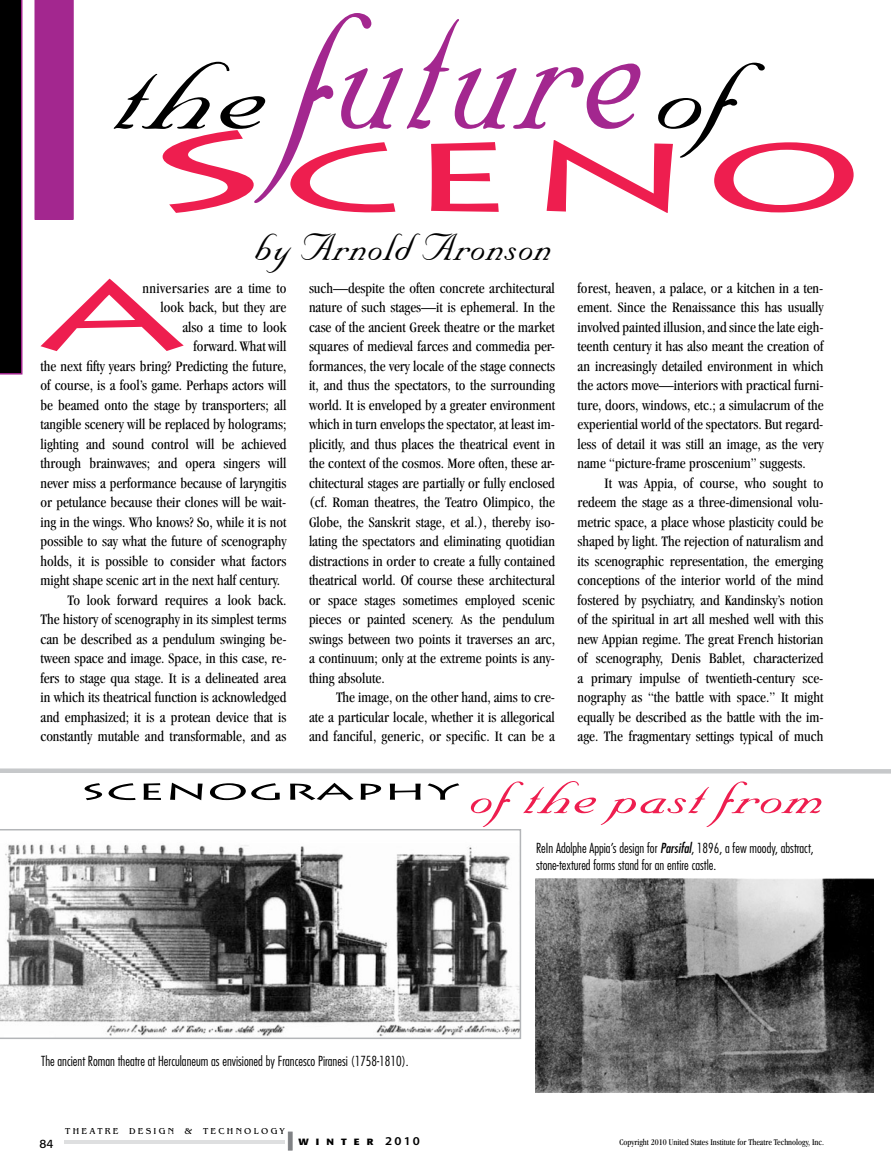
<style>
.page{position:relative;width:891px;height:1175px;background:#fff}
.page>*{position:absolute;margin:0;border:0;box-sizing:border-box;transform-origin:0 0}
.t1{font:225px "Nuptial Script";letter-spacing:.01em;color:#a3278f;scale:.92 1}
.t2{font:112.5px "Lithos Pro";letter-spacing:.025em;color:#ee1e4f;scale:2.33 1}
.t3{font:54px "Nuptial Script";letter-spacing:.01em;color:#ee1e4f;scale:1.33 1}
.t4{font:45px "Nuptial Script";letter-spacing:.02em;color:#000}
.t5{font:condensed 15px/19.5px "Garamond";color:#000;text-align:justify}
.t6{font:condensed 15px "Garamond";letter-spacing:.025em;color:#000}
.t7{font:300 condensed 13.5px/17.2px "Futura";color:#000}
.t8{font:12px "Formata";color:#000}
.t9{font:condensed 9px "Garamond";color:#000}
.t10{font:9px "Benguiat";letter-spacing:.255em;color:#000}
.t11{font:700 9px "Formata";color:#000;scale:1.15 1}
.s1{font-size:112.5px;color:#000}
.s2{font-family:"Myriad Pro";font-weight:600;font-size:12px}
.s3{font-weight:400;font-style:italic}
</style>
<div class="page">
<svg style="left:40px;top:279px;width:144px;height:72px"></svg>
<svg style="left:0;top:829px;width:521px;height:210px"></svg>
<div style="left:0;top:0;width:22px;height:374px;background:#000"></div>
<div style="left:34px;top:0;width:40px;height:220px;background:#a3278f"></div>
<svg style="left:0;top:768px;width:891px;height:6px"></svg>
<img style="left:536px;top:879px;width:338px;height:213px">
<hr style="left:64px;top:1140px;width:221px;height:3px;background:#dedfe0">
<hr style="left:288px;top:1131px;width:4px;height:19px;background:#808285">
<h1 class="t1" style="left:116px;top:-61px;width:679px"><span class="s1">the</span>future<span class="s1">of</span></h1>
<h2 class="t2" style="left:138px;top:107px;width:314px">SCENO</h2>
<h3 class="t4" style="left:256px;top:222px;width:298px">by Arnold Aronson</h3>
<p class="t6" style="left:142px;top:279px;width:145px">nniversaries are a time to</p>
<p class="t5" style="left:160px;top:297px;width:127px">look back, but they are</p>
<p class="t5" style="left:182px;top:317px;width:106px">also a time to look</p>
<p class="t5" style="left:194px;top:336px;width:94px">forward. What will</p>
<p class="t5" style="left:40px;top:356px;width:248px">the next fifty years bring? Predicting the future,</p>
<p class="t5" style="left:40px;top:375px;width:248px">of course, is a fool’s game. Perhaps actors will</p>
<p class="t5" style="left:40px;top:395px;width:248px">be beamed onto the stage by transporters; all</p>
<p class="t5" style="left:40px;top:414px;width:247px">tangible scenery will be replaced by holograms;</p>
<p class="t5" style="left:40px;top:434px;width:248px">lighting and sound control will be achieved</p>
<p class="t5" style="left:40px;top:453px;width:248px">through brainwaves; and opera singers will</p>
<p class="t5" style="left:40px;top:473px;width:247px">never miss a performance because of laryngitis</p>
<p class="t5" style="left:40px;top:492px;width:247px">or petulance because their clones will be wait-</p>
<p class="t5" style="left:40px;top:512px;width:248px">ing in the wings. Who knows? So, while it is not</p>
<p class="t5" style="left:40px;top:531px;width:247px">possible to say what the future of scenography</p>
<p class="t5" style="left:40px;top:551px;width:248px">holds, it is possible to consider what factors</p>
<p class="t5" style="left:40px;top:570px;width:241px">might shape scenic art in the next half century.</p>
<p class="t5" style="left:68px;top:590px;width:220px">To look forward requires a look back.</p>
<p class="t5" style="left:40px;top:609px;width:247px">The history of scenography in its simplest terms</p>
<p class="t5" style="left:40px;top:629px;width:248px">can be described as a pendulum swinging be-</p>
<p class="t5" style="left:40px;top:648px;width:248px">tween space and image. Space, in this case, re-</p>
<p class="t5" style="left:40px;top:668px;width:247px">fers to stage qua stage. It is a delineated area</p>
<p class="t5" style="left:40px;top:687px;width:247px">in which its theatrical function is acknowledged</p>
<p class="t5" style="left:40px;top:707px;width:247px">and emphasized; it is a protean device that is</p>
<p class="t5" style="left:40px;top:726px;width:247px">constantly mutable and transformable, and as</p>
<p class="t5" style="left:309px;top:278px;width:248px">such—despite the often concrete architectural nature of such stages—it is ephemeral. In the case of the ancient Greek theatre or the market squares of medieval farces and commedia per&shy;formances, the very locale of the stage connects it, and thus the spectators, to the surrounding world. It is enveloped by a greater environment which in turn envelops the spectator, at least im&shy;plicitly, and thus places the theatrical event in the context of the cosmos. More often, these ar&shy;chitectural stages are partially or fully enclosed (cf. Roman theatres, the Teatro Olimpico, the Globe, the Sanskrit stage, et al.), thereby iso&shy;lating the spectators and eliminating quotidian distractions in order to create a fully contained theatrical world. Of course these architectural or space stages sometimes employed scenic pieces or painted scenery. As the pendulum swings between two points it traverses an arc, a continuum; only at the extreme points is any&shy;thing absolute.</p>
<p class="t5" style="left:309px;top:687px;width:248px;text-indent:27px">The image, on the other hand, aims to cre&shy;ate a particular locale, whether it is allegorical and fanciful, generic, or specific. It can be a</p>
<p class="t5" style="left:578px;top:278px;width:248px">forest, heaven, a palace, or a kitchen in a ten&shy;ement. Since the Renaissance this has usually involved painted illusion, and since the late eigh&shy;teenth century it has also meant the creation of an increasingly detailed environment in which the actors move—interiors with practical furni&shy;ture, doors, windows, etc.; a simulacrum of the experiential world of the spectators. But regard&shy;less of detail it was still an image, as the very name “picture-frame proscenium” suggests.</p>
<p class="t5" style="left:578px;top:473px;width:248px;text-indent:27px">It was Appia, of course, who sought to redeem the stage as a three-dimensional volu&shy;metric space, a place whose plasticity could be shaped by light. The rejection of naturalism and its scenographic representation, the emerging conceptions of the interior world of the mind fostered by psychiatry, and Kandinsky’s notion of the spiritual in art all meshed well with this new Appian regime. The great French historian of scenography, Denis Bablet, characterized a primary impulse of twentieth-century sce&shy;nography as “the battle with space.” It might equally be described as the battle with the im&shy;age. The fragmentary settings typical of much</p>
<h3 class="t3" style="left:80px;top:767px;width:562px"><sup>SCENOGRAPHY</sup> of the past from</h3>
<p class="t7" style="left:41px;top:1052px;width:369px">The ancient Roman theatre at Herculaneum as envisioned by Francesco Piranesi (1758-1810).</p>
<p class="t10" style="left:65px;top:1126px;width:221px">THEATRE DESIGN &amp; TECHNOLOGY</p>
<p class="t8" style="left:40px;top:1136px;width:15px">84</p>
<p class="t11" style="left:298px;top:1136px;width:107px">W I N T E R <span class="s2">2010</span></p>
<p class="t7" style="left:536px;top:839px;width:279px">ReIn Adolphe Appia’s design for <span class="s3">Parsifal</span>, 1896, a few moody, abstract, stone-textured forms stand for an entire castle.</p>
<p class="t9" style="left:619px;top:1136px;width:206px">Copyright 2010 United States Institute for Theatre Technology, Inc.</p>
</div>
